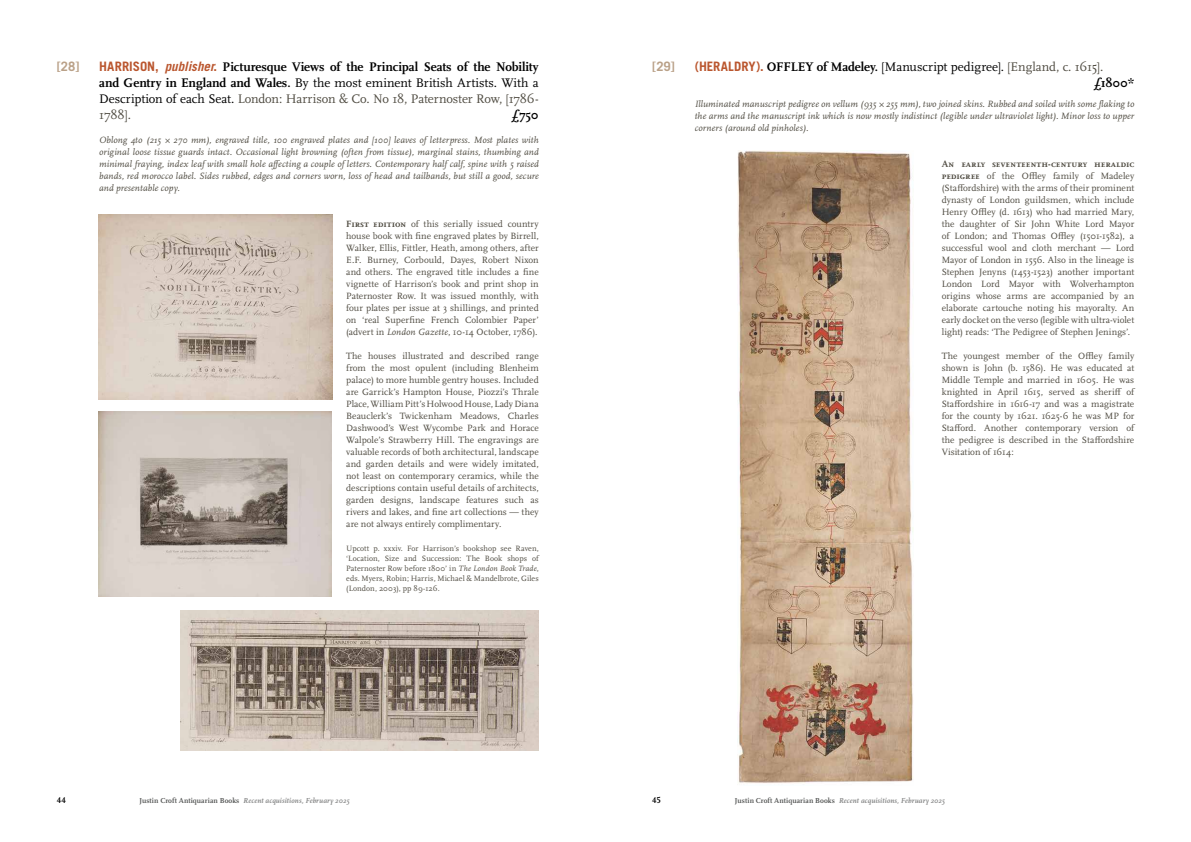
<style>
.page{position:relative;width:1191px;height:842px;background:#fff}
.page>*{position:absolute;margin:0;border:0;box-sizing:border-box;transform-origin:0 0}
.t1{font:700 13px/16px "Scala Pro";letter-spacing:-.005em;color:#000;text-align:justify}
.t2{font:700 13px "Trade Gothic LT Std";color:#baa188}
.t3{font:9.5px/12px "Scala Pro";color:#4f4b41;text-align:justify}
.t4{font:italic 9.5px/12px "Scala Pro";letter-spacing:.01em;color:#4f4b41;text-align:justify}
.t5{font:700 9px "Scala Pro";color:#000}
.t6{font:8px/10px "Scala Pro";letter-spacing:.005em;color:#4f4b41}
.t7{font:italic 700 7.5px "Scala Pro";letter-spacing:.015em;color:#858686}
.s1{font-family:"Trade Gothic LT Std";color:#ba562e}
.s2{font-family:"Trade Gothic LT Std";font-style:italic;color:#ba562e}
.s3{font-weight:400}
.s4{font-weight:400;color:#4f4b41}
.s5{font-weight:700}
.s6{font-style:italic}
.s7{font-style:normal;color:#555756}
</style>
<div class="page">
<img style="left:98px;top:215px;width:234px;height:184px">
<img style="left:98px;top:412px;width:234px;height:184px">
<img style="left:738px;top:151px;width:176px;height:632px">
<img style="left:181px;top:611px;width:358px;height:140px">
<h1 class="t2" style="left:57px;top:58px;width:24px">[28]</h1>
<p class="t1" style="left:99px;top:59px;width:441px"><span class="s1">HARRISON,</span> <span class="s2">publisher</span><span class="s1">.</span> Picturesque Views of the Principal Seats of the Nobility and Gentry in England and Wales. <span class="s3">By the most eminent British Artists. With a Description of each Seat.</span> <span class="s4">London: Harrison &amp; Co. No 18, Paternoster Row, [1786- 1788].</span></p>
<h1 class="t1" style="left:511px;top:107px;width:29px">£750</h1>
<p class="t4" style="left:99px;top:134px;width:441px">Oblong 4to (215 × 270 mm), engraved title, 100 engraved plates and [100] leaves of letterpress. Most plates with original loose tissue guards intact. Occasional light browning (often from tissue), marginal stains, thumbing and minimal fraying, index leaf with small hole affecting a couple of letters. Contemporary half calf, spine with 5 raised bands, red morocco label. Sides rubbed, edges and corners worn, loss of head and tailbands, but still a good, secure and presentable copy.</p>
<p class="t3" style="left:346px;top:218px;width:194px"><span class="s5">First edition</span> of this serially issued country house book with fine engraved plates by Birrell, Walker, Ellis, Fittler, Heath, among others, after E.F. Burney, Corbould, Dayes, Robert Nixon and others. The engraved title includes a fine vignette of Harrison’s book and print shop in Paternoster Row. It was issued monthly, with four plates per issue at 3 shillings, and printed on ‘real Superfine French Colombier Paper’ (advert in <span class="s6">London Gazette</span>, 10-14 October, 1786).</p>
<p class="t3" style="left:346px;top:350px;width:194px">The houses illustrated and described range from the most opulent (including Blenheim palace) to more humble gentry houses. Included are Garrick’s Hampton House, Piozzi’s Thrale Place, William Pitt’s Holwood House, Lady Diana Beauclerk’s Twickenham Meadows, Charles Dashwood’s West Wycombe Park and Horace Walpole’s Strawberry Hill. The engravings are valuable records of both architectural, landscape and garden details and were widely imitated, not least on contemporary ceramics, while the descriptions contain useful details of architects, garden designs, landscape features such as rivers and lakes, and fine art collections — they are not always entirely complimentary.</p>
<p class="t6" style="left:346px;top:543px;width:195px">Upcott p. xxxiv. For Harrison’s bookshop see Raven, ‘Location, Size and Succession: The Book shops of Paternoster Row before 1800’ in <span class="s6">The London Book Trade</span>, eds. Myers, Robin; Harris, Michael &amp; Mandelbrote, Giles (London, 2003), pp 89-126.</p>
<h1 class="t2" style="left:652px;top:58px;width:24px">[29]</h1>
<h1 class="t1" style="left:1093px;top:59px;width:42px;text-indent:-399px"><span class="s1">(HERALDRY).</span> OFFLEY of Madeley. <span class="s3">[Manuscript pedigree].</span> <span class="s4">[England, c. 1615]. </span>£1800*</h1>
<p class="t4" style="left:694px;top:98px;width:441px">Illuminated manuscript pedigree on vellum (935 × 255 mm), two joined skins. Rubbed and soiled with some flaking to the arms and the manuscript ink which is now mostly indistinct (legible under ultraviolet light). Minor loss to upper corners (around old pinholes).</p>
<p class="t3" style="left:941px;top:158px;width:194px"><span class="s5">An early seventeenth-century heraldic pedigree</span> of the Offley family of Madeley (Staffordshire) with the arms of their prominent dynasty of London guildsmen, which include Henry Offley (d. 1613) who had married Mary, the daughter of Sir John White Lord Mayor of London; and Thomas Offley (1501-1582), a successful wool and cloth merchant — Lord Mayor of London in 1556. Also in the lineage is Stephen Jenyns (1453-1523) another important London Lord Mayor with Wolverhampton origins whose arms are accompanied by an elaborate cartouche noting his mayoralty. An early docket on the verso (legible with ultra-violet light) reads: ‘The Pedigree of Stephen Jenings’.</p>
<p class="t3" style="left:941px;top:350px;width:195px;text-align:left">The youngest member of the Offley family shown is John (b. 1586). He was educated at Middle Temple and married in 1605. He was knighted in April 1615, served as sheriff of Staffordshire in 1616-17 and was a magistrate for the county by 1621. 1625-6 he was MP for Stafford. Another contemporary version of the pedigree is described in the Staffordshire Visitation of 1614:</p>
<p class="t5" style="left:57px;top:795px;width:11px">44</p>
<p class="t7" style="left:139px;top:796px;width:211px"><span class="s7">Justin Croft Antiquarian Books</span> Recent acquisitions, February 2025</p>
<p class="t5" style="left:652px;top:795px;width:10px">45</p>
<p class="t7" style="left:735px;top:796px;width:211px"><span class="s7">Justin Croft Antiquarian Books</span> Recent acquisitions, February 2025</p>
</div>
